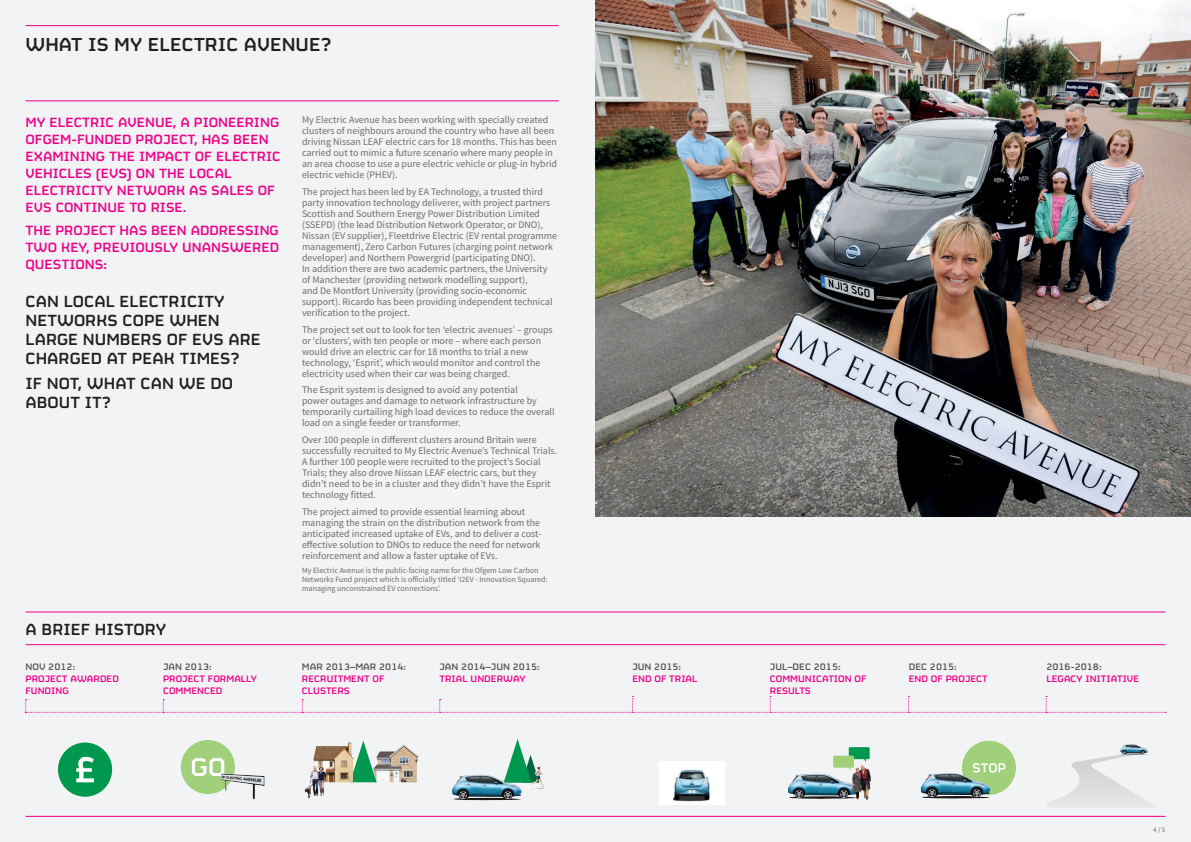
<style>
.page{position:relative;width:1191px;height:842px;background:#f2f3f4}
.page>*{position:absolute;margin:0;border:0;box-sizing:border-box;transform-origin:0 0}
.t1{font:500 21px "FS Sinclair";color:#231f20}
.t2{font:500 18px/19px "FS Sinclair";color:#231f20}
.Intro_12pt{font:500 15px/17px "FS Sinclair";color:#ed028c}
.Intro_12pt-2{font:500 10.5px/12px "FS Sinclair";color:#ed028c}
.Intro_12pt-3{font:500 10.5px/12px "FS Sinclair";color:#57585a}
.Body_Copy_10_11pt{font:10px/11px "Source Sans Pro";color:#6c6d70}
.Body_Copy_10_11pt-2{font:8px/9px "Source Sans Pro";color:#6c6d70}
.Body_Copy_10_11pt-3{font:7px "Source Sans Pro";color:#6c6d70}
.s1{color:#57585a}
.s2{color:#ed028c}
</style>
<div class="page">
<img style="left:595px;top:0;width:596px;height:517px">
<hr style="left:26px;top:101px;width:532px;height:1px;background:#ed028c">
<hr style="left:26px;top:644px;width:1139px;height:1px;background:#ed028c">
<hr style="left:26px;top:816px;width:1139px;height:1px;background:#ed028c">
<hr style="left:26px;top:612px;width:1139px;height:1px;background:#ed028c">
<div style="left:58px;top:743px;width:54px;height:54px;background:#00984e;border-radius:50%"></div>
<svg style="left:76px;top:757px;width:18px;height:25px"></svg>
<div style="left:181px;top:740px;width:54px;height:54px;background:#a1d07b;border-radius:50%"></div>
<svg style="left:192px;top:758px;width:32px;height:18px"></svg>
<img style="left:221px;top:774px;width:43px;height:25px">
<img style="left:376px;top:744px;width:42px;height:38px">
<svg style="left:354px;top:741px;width:22px;height:41px"></svg>
<img style="left:313px;top:742px;width:41px;height:40px">
<img style="left:305px;top:765px;width:10px;height:25px">
<svg style="left:308px;top:794px;width:16px;height:5px"></svg>
<svg style="left:506px;top:739px;width:39px;height:50px"></svg>
<img style="left:452px;top:775px;width:69px;height:25px">
<div style="left:962px;top:741px;width:54px;height:54px;background:#a1d07b;border-radius:50%"></div>
<svg style="left:973px;top:763px;width:32px;height:9px"></svg>
<img style="left:920px;top:773px;width:70px;height:25px">
<div style="left:848px;top:747px;width:21px;height:12px;background:#00984e"></div>
<img style="left:788px;top:773px;width:63px;height:23px">
<svg style="left:789px;top:796px;width:69px;height:4px"></svg>
<img style="left:851px;top:764px;width:12px;height:35px">
<div style="left:833px;top:756px;width:21px;height:12px;background:#a1d07b"></div>
<img style="left:660px;top:762px;width:64px;height:42px">
<svg style="left:1047px;top:754px;width:108px;height:53px"></svg>
<img style="left:1120px;top:744px;width:27px;height:10px">
<svg style="left:25px;top:696px;width:1141px;height:17px"></svg>
<hr style="left:26px;top:25px;width:532px;height:1px;background:#ed028c">
<p class="t1" style="left:26px;top:28px;width:308px">WHAT IS MY ELECTRIC AVENUE?</p>
<p class="Intro_12pt" style="left:26px;top:112px;width:257px">MY ELECTRIC AVENUE, A PIONEERING<br>OFGEM-FUNDED PROJECT, HAS BEEN<br>EXAMINING THE IMPACT OF ELECTRIC<br>VEHICLES (EVS) ON THE LOCAL<br>ELECTRICITY NETWORK AS SALES OF<br>EVS CONTINUE TO RISE.</p>
<p class="Intro_12pt" style="left:26px;top:220px;width:255px;text-align:justify">THE PROJECT HAS BEEN ADDRESSING TWO KEY, PREVIOUSLY UNANSWERED QUESTIONS:</p>
<p class="t2" style="left:26px;top:290px;width:237px">CAN LOCAL ELECTRICITY<br>NETWORKS COPE WHEN<br>LARGE NUMBERS OF EVS ARE<br>CHARGED AT PEAK TIMES?</p>
<p class="t2" style="left:26px;top:371px;width:209px">IF NOT, WHAT CAN WE DO<br>ABOUT IT?</p>
<p class="t2" style="left:26px;top:618px;width:142px">A BRIEF HISTORY</p>
<p class="Body_Copy_10_11pt" style="left:302px;top:115px;width:257px">My Electric Avenue has been working with specially created clusters of neighbours around the country who have all been driving Nissan LEAF electric cars for 18 months. This has been carried out to mimic a future scenario where many people in an area choose to use a pure electric vehicle or plug-in hybrid electric vehicle (PHEV).</p>
<p class="Body_Copy_10_11pt" style="left:302px;top:186px;width:257px">The project has been led by EA Technology, a trusted third party innovation technology deliverer, with project partners Scottish and Southern Energy Power Distribution Limited (SSEPD) (the lead Distribution Network Operator, or DNO), Nissan (EV supplier), Fleetdrive Electric (EV rental programme management), Zero Carbon Futures (charging point network developer) and Northern Powergrid (participating DNO).<br>In addition there are two academic partners, the University of Manchester (providing network modelling support),<br>and De Montfort University (providing socio-economic support). Ricardo has been providing independent technical verification to the project.</p>
<p class="Body_Copy_10_11pt" style="left:302px;top:324px;width:252px">The project set out to look for ten ‘electric avenues’ – groups or ‘clusters’, with ten people or more – where each person would drive an electric car for 18 months to trial a new technology, ‘Esprit’, which would monitor and control the electricity used when their car was being charged.</p>
<p class="Body_Copy_10_11pt" style="left:302px;top:385px;width:254px">The Esprit system is designed to avoid any potential<br>power outages and damage to network infrastructure by temporarily curtailing high load devices to reduce the overall load on a single feeder or transformer.</p>
<p class="Body_Copy_10_11pt" style="left:302px;top:434px;width:257px">Over 100 people in different clusters around Britain were successfully recruited to My Electric Avenue’s Technical Trials.<br>A further 100 people were recruited to the project’s Social Trials; they also drove Nissan LEAF electric cars, but they didn’t need to be in a cluster and they didn’t have the Esprit technology fitted.</p>
<p class="Body_Copy_10_11pt" style="left:302px;top:506px;width:241px">The project aimed to provide essential learning about managing the strain on the distribution network from the anticipated increased uptake of EVs, and to deliver a cost&shy;effective solution to DNOs to reduce the need for network reinforcement and allow a faster uptake of EVs.</p>
<p class="Body_Copy_10_11pt-2" style="left:302px;top:566px;width:247px">My Electric Avenue is the public-facing name for the Ofgem Low Carbon<br>Networks Fund project which is officially titled ‘I2EV - Innovation Squared: managing unconstrained EV connections’.</p>
<p class="Intro_12pt-2" style="left:26px;top:659px;width:95px"><span class="s1">NOV 2012:<br></span>PROJECT AWARDED<br>FUNDING</p>
<p class="Intro_12pt-2" style="left:163px;top:659px;width:95px"><span class="s1">JAN 2013:<br></span>PROJECT FORMALLY<br>COMMENCED</p>
<p class="Intro_12pt-2" style="left:302px;top:659px;width:106px"><span class="s1">MAR 2013–MAR 2014:<br></span>RECRUITMENT OF<br>CLUSTERS</p>
<p class="Intro_12pt-3" style="left:439px;top:659px;width:102px">JAN 2014–JUN 2015:<br><span class="s2">TRIAL UNDERWAY</span></p>
<p class="Intro_12pt-2" style="left:632px;top:659px;width:67px"><span class="s1">JUN 2015:<br></span>END OF TRIAL</p>
<p class="Intro_12pt-2" style="left:770px;top:659px;width:98px"><span class="s1">JUL–DEC 2015:<br></span>COMMUNICATION OF<br>RESULTS</p>
<p class="Intro_12pt-2" style="left:909px;top:659px;width:80px"><span class="s1">DEC 2015:<br></span>END OF PROJECT</p>
<p class="Intro_12pt-2" style="left:1046px;top:659px;width:94px"><span class="s1">2016-2018:<br></span>LEGACY INITIATIVE</p>
<p class="Body_Copy_10_11pt-3" style="left:1153px;top:825px;width:14px">4 / 5</p>
</div>
